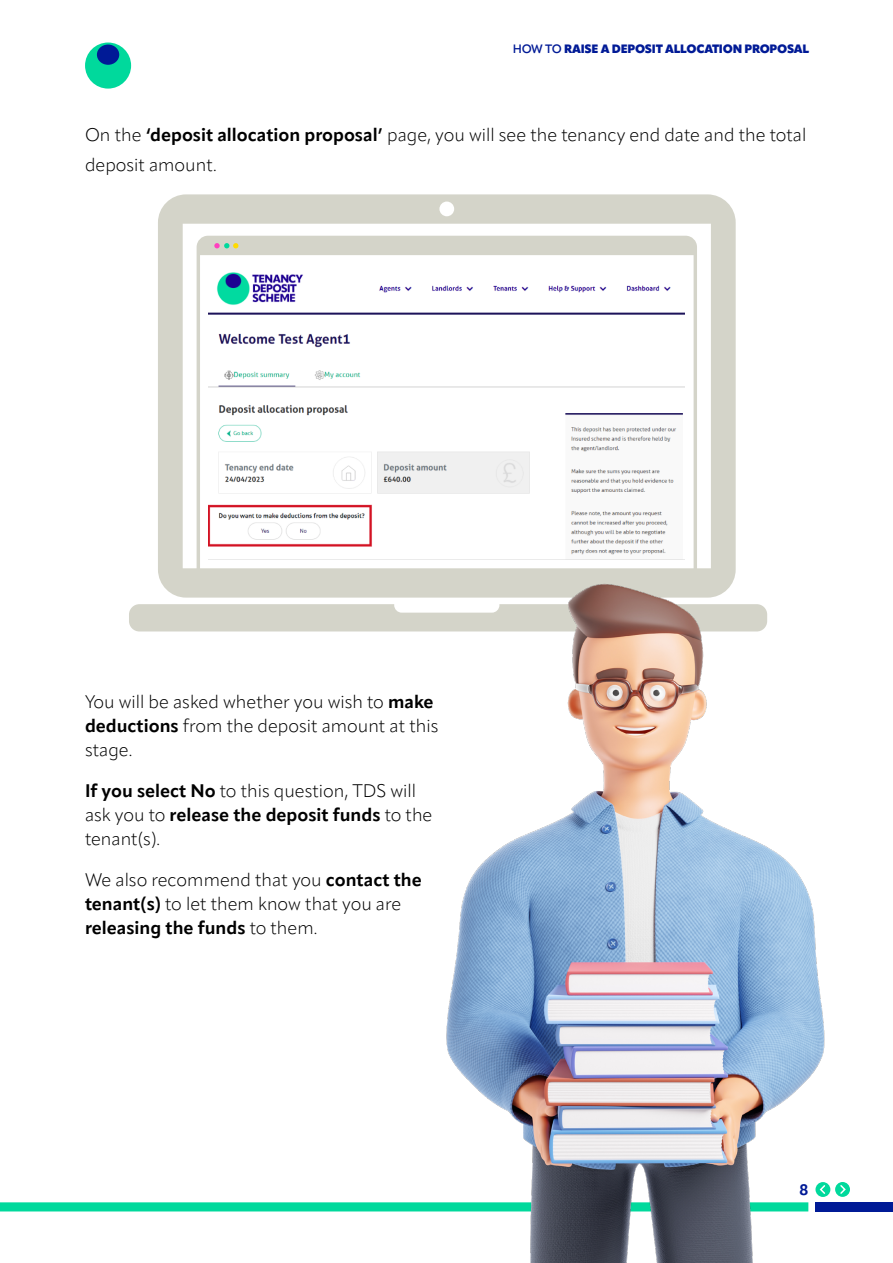
<style>
.page{position:relative;width:893px;height:1263px;background:#fff}
.page>*{position:absolute;margin:0;border:0;box-sizing:border-box;transform-origin:0 0}
.t1{font:300 18px/24px "Apparat";color:#000}
.t2{font:700 15px "Apparat";color:#001a96}
.t3{font:900 12px "Apparat";letter-spacing:-.02em;color:#001a96}
.s1{font-weight:600}
.s2{font-weight:700}
</style>
<div class="page">
<div style="left:816px;top:1202px;width:77px;height:9px;background:#001a96"></div>
<div style="left:0;top:1202px;width:808px;height:9px;background:#00d99c"></div>
<div style="left:85px;top:43px;width:46px;height:46px;background:#00d99c;border-radius:50%"></div>
<div style="left:97px;top:45px;width:22px;height:20px;background:#001a96;border-radius:50%"></div>
<svg style="left:158px;top:194px;width:578px;height:404px;fill:#d4d4c9"></svg>
<div style="left:129px;top:604px;width:278px;height:27px;background:#d4d4c9"></div>
<div style="left:197px;top:236px;width:500px;height:355px;border:3px solid #d4d4c9;border-radius:10px"></div>
<div style="left:198px;top:237px;width:497px;height:18px;background:#d4d4c9"></div>
<img style="left:209px;top:266px;width:475px;height:293px">
<img style="left:407px;top:547px;width:454px;height:716px">
<p class="t3" style="left:513px;top:42px;width:298px"><span class="s1">HOW TO</span> RAISE A DEPOSIT ALLOCATION PROPOSAL</p>
<p class="t1" style="left:85px;top:120px;width:723px;line-height:30px">On the <span class="s2">‘deposit allocation proposal’</span> page, you will see the tenancy end date and the total deposit amount.</p>
<p class="t1" style="left:85px;top:690px;width:355px">You will be asked whether you wish to <span class="s2">make deductions</span> from the deposit amount at this stage.</p>
<p class="t1" style="left:85px;top:779px;width:349px"><span class="s2">If you select No</span> to this question, TDS will ask you to <span class="s2">release the deposit funds</span> to the tenant(s).</p>
<p class="t1" style="left:85px;top:868px;width:338px">We also recommend that you <span class="s2">contact the tenant(s)</span> to let them know that you are <span class="s2">releasing the funds</span> to them.</p>
<p class="t2" style="left:799px;top:1181px;width:10px">8</p>
</div>
